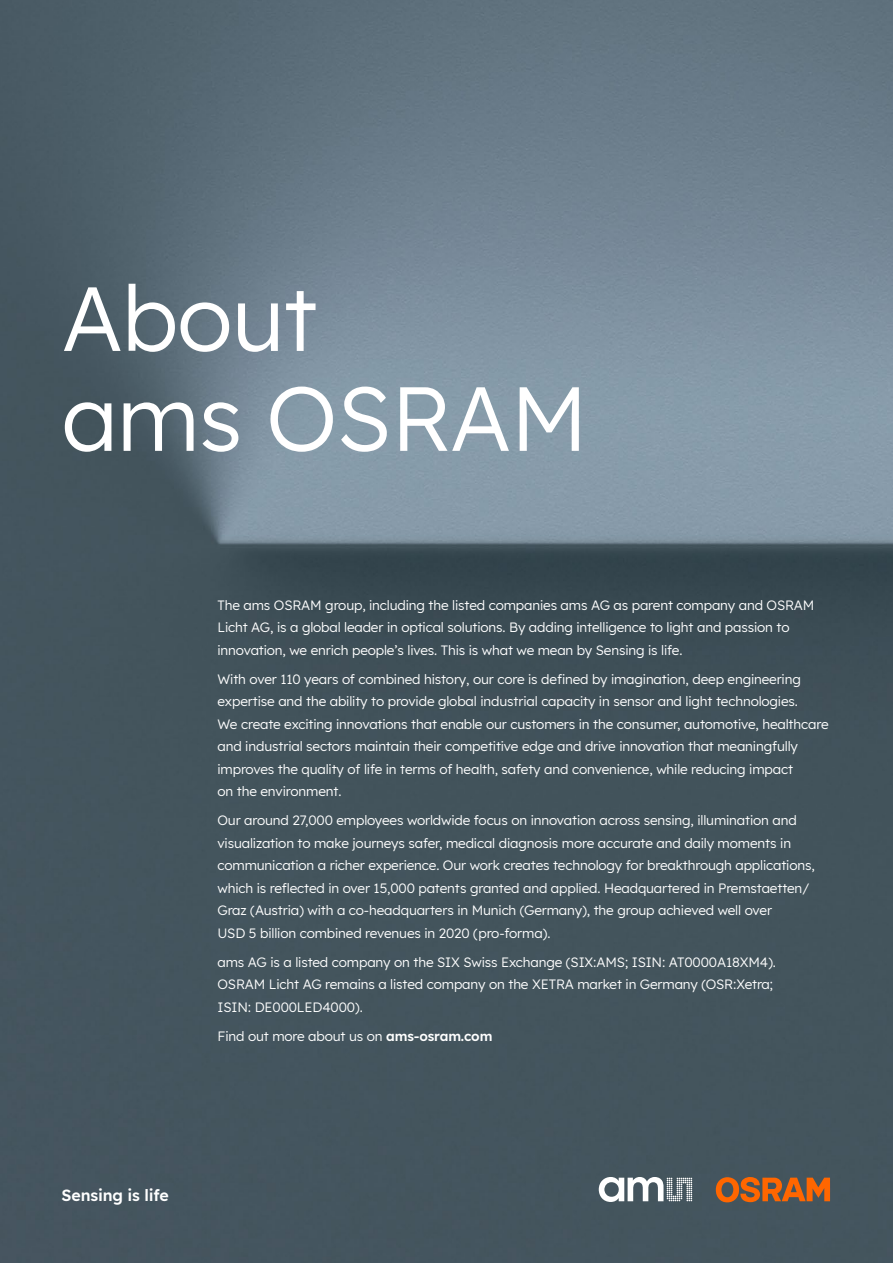
<style>
.page{position:relative;width:893px;height:1263px;background:#fff}
.page>*{position:absolute;margin:0;border:0;box-sizing:border-box;transform-origin:0 0}
.t1{font:90.75px/99.9px "Lexend";letter-spacing:-.01em;color:#fff}
.t2{font:600 15.9px "Lexend";letter-spacing:-.01em;color:#fff}
.t3{font:13.5px/22.5px "Lexend";letter-spacing:-.01em;color:#fff}
.s1{font-weight:600}
</style>
<div class="page">
<img style="left:0;top:0;width:893px;height:1263px">
<svg style="left:716px;top:1177px;width:114px;height:25px"></svg>
<svg style="left:599px;top:1177px;width:93px;height:25px"></svg>
<h1 class="t1" style="left:62px;top:263px;width:528px">About<br>ams OSRAM</h1>
<p class="t3" style="left:217px;top:593px;width:598px">The ams OSRAM group, including the listed companies ams AG as parent company and OSRAM<br>Licht AG, is a global leader in optical solutions. By adding intelligence to light and passion to innovation, we enrich people’s lives. This is what we mean by Sensing is life.</p>
<p class="t3" style="left:217px;top:667px;width:613px">With over 110 years of combined history, our core is defined by imagination, deep engineering expertise and the ability to provide global industrial capacity in sensor and light technologies.<br>We create exciting innovations that enable our customers in the consumer, automotive, healthcare and industrial sectors maintain their competitive edge and drive innovation that meaningfully improves the quality of life in terms of health, safety and convenience, while reducing impact<br>on the environment.</p>
<p class="t3" style="left:217px;top:808px;width:599px">Our around 27,000 employees worldwide focus on innovation across sensing, illumination and visualization to make journeys safer, medical diagnosis more accurate and daily moments in communication a richer experience. Our work creates technology for breakthrough applications, which is reflected in over 15,000 patents granted and applied. Headquartered in Premstaetten/ Graz (Austria) with a co-headquarters in Munich (Germany), the group achieved well over<br>USD 5 billion combined revenues in 2020 (pro-forma).</p>
<p class="t3" style="left:217px;top:950px;width:560px">ams AG is a listed company on the SIX Swiss Exchange (SIX:AMS; ISIN: AT0000A18XM4).<br>OSRAM Licht AG remains a listed company on the XETRA market in Germany (OSR:Xetra;<br>ISIN: DE000LED4000).</p>
<p class="t3" style="left:217px;top:1024px;width:276px">Find out more about us on <span class="s1">ams-osram.com</span></p>
<p class="t2" style="left:62px;top:1183px;width:109px">Sensing is life</p>
</div>
